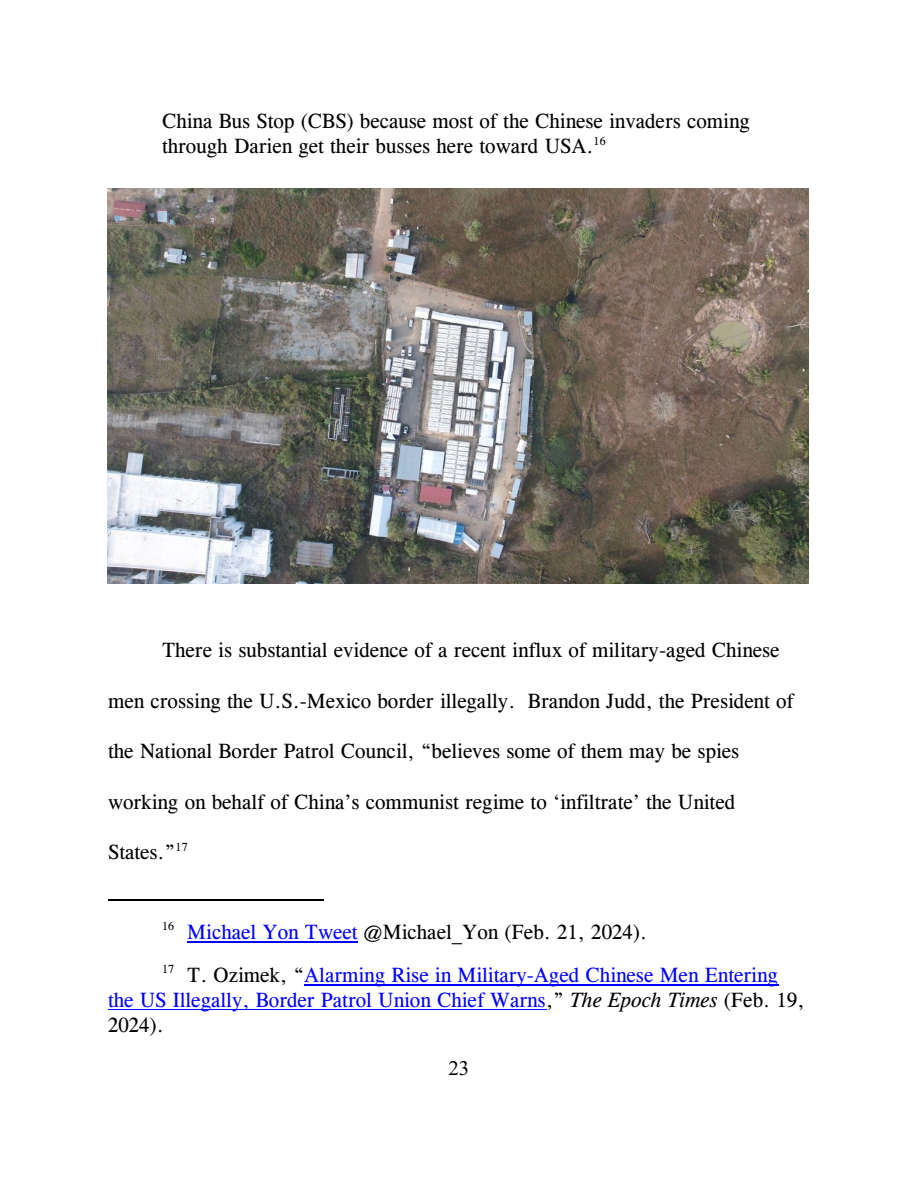
<style>
.page{position:relative;width:918px;height:1188px;background:#fff}
.page>*{position:absolute;margin:0;border:0;box-sizing:border-box;transform-origin:0 0}
.t1{font:21px/25.2px "CG Times";color:#000}
.t2{font:21px/43.2px "CG Times";color:#00f}
.t3{font:21px "Times New Roman";color:#000}
.s1{color:#000}
.s2{font-style:italic;color:#000}
</style>
<div class="page">
<img style="left:108px;top:189px;width:700px;height:394px">
<hr style="left:108px;top:900px;width:216px;height:1px;background:#000">
<hr style="left:187px;top:942px;width:171px;height:1px;background:#00f">
<hr style="left:304px;top:985px;width:474px;height:1px;background:#00f">
<hr style="left:108px;top:1010px;width:438px;height:1px;background:#00f">
<p class="t1" style="left:162px;top:111px;width:590px">China Bus Stop (CBS) because most of the Chinese invaders coming through Darien get their busses here toward USA.<sup>16</sup></p>
<p class="t1" style="left:162px;top:640px;width:619px">There is substantial evidence of a recent influx of military-aged Chinese</p>
<p class="t1" style="left:108px;top:690px;width:687px">men crossing the U.S.-Mexico border illegally. Brandon Judd, the President of</p>
<p class="t1" style="left:108px;top:741px;width:633px">the National Border Patrol Council, “believes some of them may be spies</p>
<p class="t1" style="left:108px;top:791px;width:629px">working on behalf of China’s communist regime to ‘infiltrate’ the United</p>
<p class="t1" style="left:108px;top:841px;width:81px">States.”<sup>17</sup></p>
<p class="t2" style="left:162px;top:912px;width:617px"><sup>16</sup> Michael Yon Tweet <span class="s1">@Michael_Yon (Feb. 21, 2024).<br></span><sup>17</sup> <span class="s1">T. Ozimek, “</span>Alarming Rise in Military-Aged Chinese Men Entering</p>
<p class="t2" style="left:108px;top:989px;width:698px;line-height:25.2px">the US Illegally, Border Patrol Union Chief Warns<span class="s1">,”</span> <span class="s2">The Epoch Times</span> <span class="s1">(Feb. 19,<br>2024).</span></p>
<p class="t3" style="left:448px;top:1060px;width:22px">23</p>
</div>
